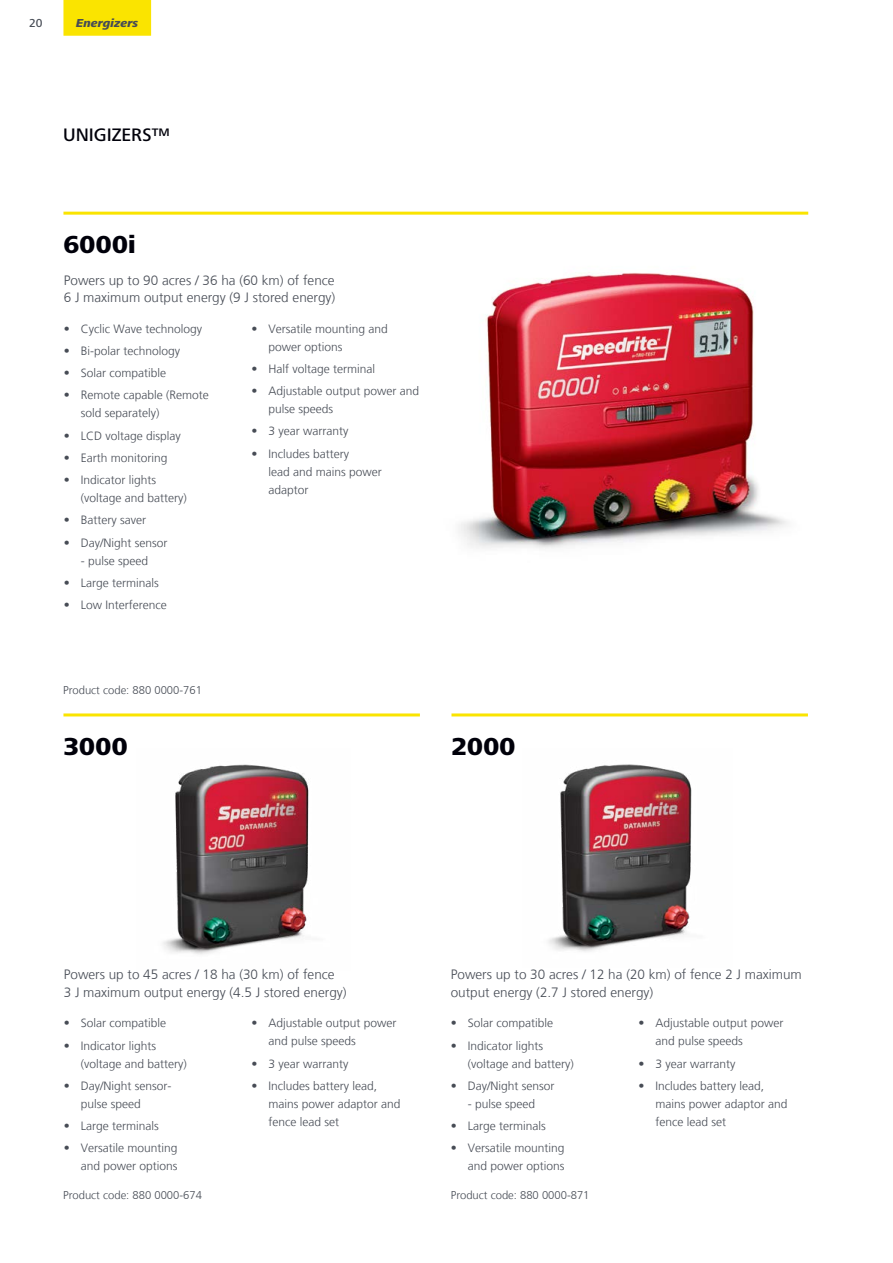
<style>
.page{position:relative;width:893px;height:1263px;background:#fff}
.page>*{position:absolute;margin:0;border:0;box-sizing:border-box;transform-origin:0 0}
.t1{font:800 25.5px "Frutiger Next Pro";letter-spacing:.015em;color:#00000a}
.t2{font:500 18.75px "Frutiger Next Pro";color:#00000a}
.t3{font:300 13.5px/17.2px "Frutiger LT";color:#474c55}
.t4{font:300 12px/18px "Frutiger LT";color:#474c55}
.t5{font:italic 800 12px "Frutiger Next Pro";color:#474c55}
.t6{font:500 12px "Frutiger Next Pro";color:#474c55}
.t7{font:300 11.25px "Frutiger LT";color:#474c55}
</style>
<div class="page">
<hr style="left:63px;top:212px;width:745px;height:3px;background:#fae400">
<hr style="left:451px;top:713px;width:357px;height:3px;background:#fae400">
<hr style="left:63px;top:713px;width:357px;height:3px;background:#fae400">
<img style="left:548px;top:764px;width:144px;height:188px">
<img style="left:163px;top:764px;width:146px;height:191px">
<img style="left:459px;top:273px;width:329px;height:276px">
<div style="left:63px;top:0;width:88px;height:36px;background:#fae400"></div>
<p class="t6" style="left:29px;top:16px;width:15px">20</p>
<p class="t5" style="left:76px;top:16px;width:64px">Energizers</p>
<h2 class="t2" style="left:63px;top:124px;width:108px">UNIGIZERS™</h2>
<h1 class="t1" style="left:63px;top:230px;width:74px">6000i</h1>
<p class="t3" style="left:64px;top:271px;width:273px">Powers up to 90 acres / 36 ha (60 km) of fence<br>6 J maximum output energy (9 J stored energy)</p>
<p class="t4" style="left:64px;top:320px;width:140px">• Cyclic Wave technology</p>
<p class="t4" style="left:64px;top:342px;width:118px">• Bi-polar technology</p>
<p class="t4" style="left:64px;top:364px;width:104px">• Solar compatible</p>
<p class="t4" style="left:81px;top:386px;width:130px;text-indent:-17px">• Remote capable (Remote sold separately)</p>
<p class="t4" style="left:64px;top:427px;width:119px">• LCD voltage display</p>
<p class="t4" style="left:64px;top:449px;width:105px">• Earth monitoring</p>
<p class="t4" style="left:81px;top:471px;width:108px;text-indent:-17px">• Indicator lights (voltage and battery)</p>
<p class="t4" style="left:64px;top:511px;width:84px">• Battery saver</p>
<p class="t4" style="left:64px;top:534px;width:105px">• Day/Night sensor</p>
<p class="t4" style="left:81px;top:552px;width:69px">- pulse speed</p>
<p class="t4" style="left:64px;top:574px;width:96px">• Large terminals</p>
<p class="t4" style="left:64px;top:596px;width:104px">• Low Interference</p>
<p class="t4" style="left:268px;top:320px;width:121px;text-indent:-17px">• Versatile mounting and power options</p>
<p class="t4" style="left:251px;top:360px;width:125px">• Half voltage terminal</p>
<p class="t4" style="left:268px;top:382px;width:152px;text-indent:-17px">• Adjustable output power and pulse speeds</p>
<p class="t4" style="left:251px;top:422px;width:98px">• 3 year warranty</p>
<p class="t4" style="left:268px;top:445px;width:115px;text-indent:-17px">• Includes battery<br>lead and mains power adaptor</p>
<p class="t7" style="left:63px;top:684px;width:140px">Product code: 880 0000-761</p>
<h1 class="t1" style="left:63px;top:732px;width:66px">3000</h1>
<h1 class="t1" style="left:451px;top:732px;width:65px">2000</h1>
<p class="t3" style="left:64px;top:966px;width:284px">Powers up to 45 acres / 18 ha (30 km) of fence<br>3 J maximum output energy (4.5 J stored energy)</p>
<p class="t4" style="left:64px;top:1014px;width:104px">• Solar compatible</p>
<p class="t4" style="left:81px;top:1037px;width:108px;text-indent:-17px">• Indicator lights (voltage and battery)</p>
<p class="t4" style="left:81px;top:1077px;width:92px;text-indent:-17px">• Day/Night sensor&shy;pulse speed</p>
<p class="t4" style="left:64px;top:1117px;width:96px">• Large terminals</p>
<p class="t4" style="left:64px;top:1139px;width:115px;text-align:right">• Versatile mounting and power options</p>
<p class="t4" style="left:268px;top:1014px;width:130px;text-indent:-17px">• Adjustable output power and pulse speeds</p>
<p class="t4" style="left:251px;top:1055px;width:98px">• 3 year warranty</p>
<p class="t4" style="left:268px;top:1077px;width:134px;text-indent:-17px">• Includes battery lead, mains power adaptor and fence lead set</p>
<p class="t3" style="left:451px;top:966px;width:353px">Powers up to 30 acres / 12 ha (20 km) of fence 2 J maximum output energy (2.7 J stored energy)</p>
<p class="t4" style="left:451px;top:1014px;width:104px">• Solar compatible</p>
<p class="t4" style="left:468px;top:1037px;width:108px;text-indent:-17px">• Indicator lights (voltage and battery)</p>
<p class="t4" style="left:451px;top:1077px;width:105px">• Day/Night sensor</p>
<p class="t4" style="left:468px;top:1095px;width:69px">- pulse speed</p>
<p class="t4" style="left:451px;top:1117px;width:96px">• Large terminals</p>
<p class="t4" style="left:451px;top:1139px;width:115px;text-align:right">• Versatile mounting and power options</p>
<p class="t4" style="left:655px;top:1014px;width:130px;text-indent:-17px">• Adjustable output power and pulse speeds</p>
<p class="t4" style="left:638px;top:1055px;width:98px">• 3 year warranty</p>
<p class="t4" style="left:655px;top:1077px;width:134px;text-indent:-17px">• Includes battery lead, mains power adaptor and fence lead set</p>
<p class="t7" style="left:63px;top:1188px;width:140px">Product code: 880 0000-674</p>
<p class="t7" style="left:451px;top:1188px;width:140px">Product code: 880 0000-871</p>
</div>
